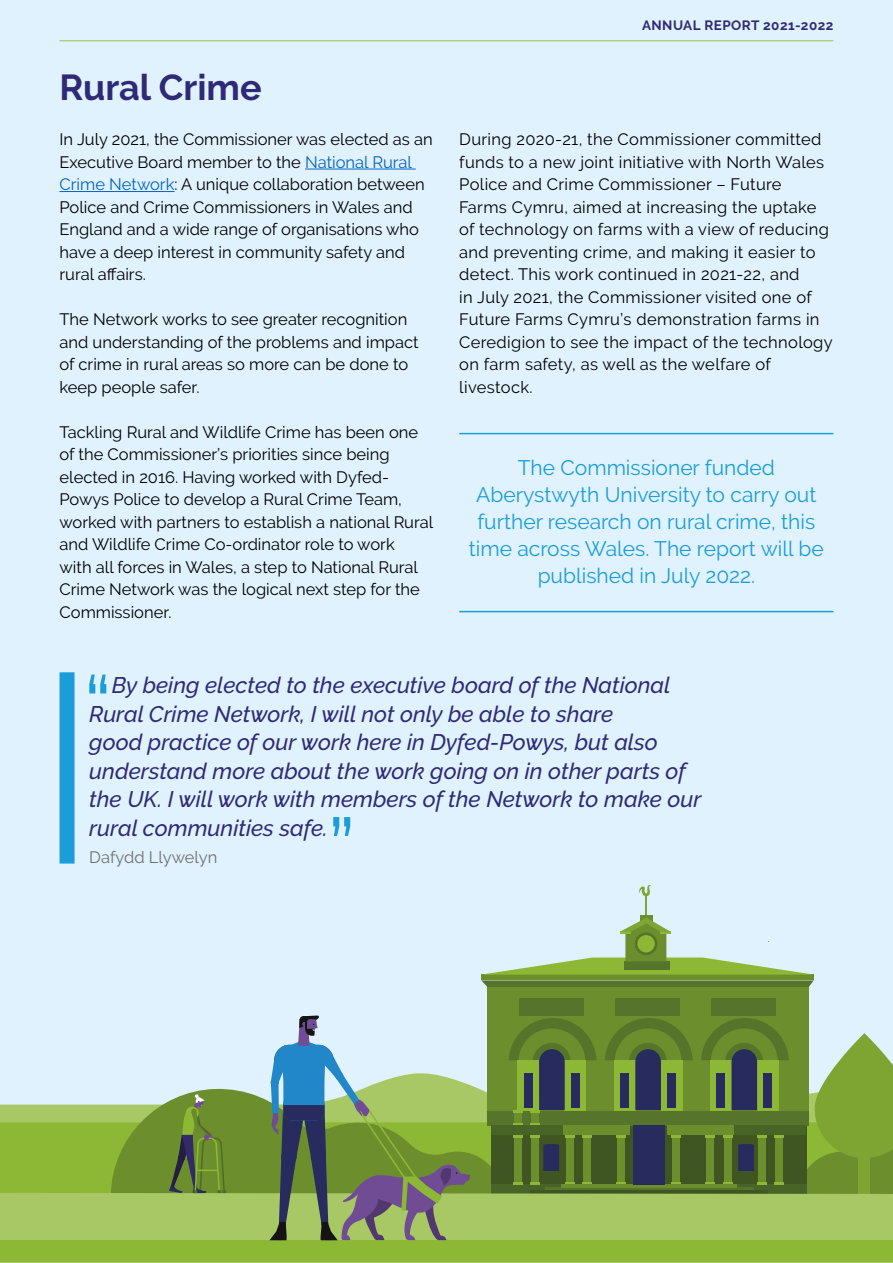
<style>
.page{position:relative;width:893px;height:1263px;background:#e0f2fd}
.page>*{position:absolute;margin:0;border:0;box-sizing:border-box;transform-origin:0 0}
.body{font:700 36px "Raleway";color:#2f2a76}
.body-2{font:italic 500 22.5px/28.5px "Raleway";color:#2f2a76}
.body-3{font:21px/27px "Raleway";color:#1a9dd9;text-align:center}
.body-4{font:16.5px/22.5px "Raleway";color:#000}
.body-5{font:16.5px/22.5px "Raleway";letter-spacing:.02em;color:#000}
.body-6{font:16.5px "Raleway";color:#706f6f}
.t1{font:700 13.5px "Raleway";letter-spacing:.035em;color:#2f2a76}
.s1{color:#0563c1}
</style>
<div class="page">
<svg style="left:0;top:1104px;width:111px;height:45px;background:#98bf4a"></svg>
<svg style="left:806px;top:1033px;width:87px;height:116px"></svg>
<div style="left:491px;top:1125px;width:315px;height:60px;background:#3f5623"></div>
<div style="left:487px;top:1110px;width:322px;height:15px;background:#56742a"></div>
<div style="left:487px;top:986px;width:322px;height:125px;background:#6c8e2c"></div>
<div style="left:519px;top:998px;width:65px;height:17px;background:#56742a"></div>
<div style="left:614px;top:1060px;width:21px;height:51px;background:#8db835"></div>
<div style="left:661px;top:1060px;width:21px;height:51px;background:#8db835"></div>
<svg style="left:605px;top:1018px;width:88px;height:92px"></svg>
<div style="left:615px;top:998px;width:65px;height:17px;background:#56742a"></div>
<div style="left:710px;top:1060px;width:21px;height:51px;background:#8db835"></div>
<div style="left:757px;top:1060px;width:21px;height:51px;background:#8db835"></div>
<svg style="left:701px;top:1018px;width:88px;height:92px"></svg>
<div style="left:712px;top:998px;width:64px;height:17px;background:#56742a"></div>
<div style="left:531px;top:1111px;width:8px;height:12px;background:#6c8e2c"></div>
<svg style="left:530px;top:1123px;width:10px;height:2px"></svg>
<div style="left:514px;top:1111px;width:8px;height:12px;background:#6c8e2c"></div>
<svg style="left:509px;top:1018px;width:87px;height:95px"></svg>
<svg style="left:513px;top:1123px;width:10px;height:2px"></svg>
<div style="left:566px;top:1136px;width:8px;height:47px;background:#6c8e2c"></div>
<svg style="left:565px;top:1135px;width:9px;height:2px"></svg>
<div style="left:583px;top:1136px;width:8px;height:47px;background:#6c8e2c"></div>
<svg style="left:582px;top:1135px;width:10px;height:2px"></svg>
<div style="left:617px;top:1136px;width:8px;height:47px;background:#6c8e2c"></div>
<svg style="left:616px;top:1135px;width:10px;height:2px"></svg>
<div style="left:514px;top:1136px;width:8px;height:47px;background:#6c8e2c"></div>
<svg style="left:513px;top:1135px;width:10px;height:2px"></svg>
<div style="left:531px;top:1136px;width:8px;height:47px;background:#6c8e2c"></div>
<svg style="left:530px;top:1135px;width:10px;height:2px"></svg>
<div style="left:563px;top:1125px;width:67px;height:10px;background:#6c8e2c"></div>
<div style="left:491px;top:1125px;width:72px;height:10px;background:#496427"></div>
<svg style="left:543px;top:1144px;width:16px;height:5px"></svg>
<div style="left:724px;top:1136px;width:7px;height:47px;background:#6c8e2c"></div>
<svg style="left:723px;top:1135px;width:9px;height:2px"></svg>
<div style="left:706px;top:1136px;width:8px;height:47px;background:#6c8e2c"></div>
<svg style="left:705px;top:1135px;width:10px;height:2px"></svg>
<div style="left:672px;top:1136px;width:8px;height:47px;background:#6c8e2c"></div>
<svg style="left:671px;top:1135px;width:10px;height:2px"></svg>
<div style="left:775px;top:1136px;width:8px;height:47px;background:#6c8e2c"></div>
<svg style="left:775px;top:1135px;width:9px;height:2px"></svg>
<div style="left:758px;top:1136px;width:8px;height:47px;background:#6c8e2c"></div>
<svg style="left:757px;top:1135px;width:10px;height:2px"></svg>
<div style="left:667px;top:1125px;width:67px;height:10px;background:#6c8e2c"></div>
<div style="left:734px;top:1125px;width:72px;height:10px;background:#496427"></div>
<svg style="left:738px;top:1144px;width:16px;height:5px"></svg>
<div style="left:633px;top:1125px;width:31px;height:59px;background:#282b5e"></div>
<svg style="left:481px;top:885px;width:333px;height:102px"></svg>
<svg style="left:0;top:1149px;width:893px;height:114px;fill:#a8c865"></svg>
<div style="left:0;top:1240px;width:893px;height:22px;background:#8db835"></div>
<svg style="left:111px;top:1015px;width:391px;height:225px"></svg>
<hr style="left:60px;top:40px;width:773px;height:1px;background:#a4c345">
<hr style="left:305px;top:169px;width:111px;height:1px;background:#0563c1">
<hr style="left:60px;top:191px;width:115px;height:1px;background:#0563c1">
<hr style="left:459px;top:433px;width:374px;height:1px;background:#1a9dd9">
<hr style="left:459px;top:611px;width:374px;height:1px;background:#1a9dd9">
<div style="left:60px;top:672px;width:15px;height:191px;background:#1a9dd9"></div>
<svg style="left:89px;top:674px;width:17px;height:19px"></svg>
<svg style="left:333px;top:817px;width:17px;height:19px"></svg>
<p class="body" style="left:60px;top:67px;width:204px">Rural Crime</p>
<p class="body-4" style="left:60px;top:128px;width:375px">In July 2021, the Commissioner was elected as an Executive Board member to the <span class="s1">National Rural Crime Network</span>: A unique collaboration between Police and Crime Commissioners in Wales and England and a wide range of organisations who have a deep interest in community safety and rural affairs.</p>
<p class="body-4" style="left:60px;top:308px;width:361px">The Network works to see greater recognition and understanding of the problems and impact of crime in rural areas so more can be done to keep people safer.</p>
<p class="body-4" style="left:60px;top:421px;width:375px">Tackling Rural and Wildlife Crime has been one of the Commissioner’s priorities since being elected in 2016. Having worked with Dyfed-Powys Police to develop a Rural Crime Team, worked with partners to establish a national Rural and Wildlife Crime Co-ordinator role to work<br>with all forces in Wales, a step to National Rural Crime Network was the logical next step for the Commissioner.</p>
<p class="t1" style="left:642px;top:18px;width:193px">ANNUAL REPORT 2021-2022</p>
<p class="body-5" style="left:459px;top:128px;width:375px">During 2020-21, the Commissioner committed funds to a new joint initiative with North Wales Police and Crime Commissioner – Future Farms Cymru, aimed at increasing the uptake of technology on farms with a view of reducing and preventing crime, and making it easier to detect. This work continued in 2021-22, and<br>in July 2021, the Commissioner visited one of Future Farms Cymru’s demonstration farms in Ceredigion to see the impact of the technology on farm safety, as well as the welfare of livestock.</p>
<p class="body-3" style="left:469px;top:454px;width:356px">The Commissioner funded<br>Aberystwyth University to carry out further research on rural crime, this time across Wales. The report will be published in July 2022.</p>
<p class="body-2" style="left:89px;top:671px;width:614px;text-indent:23px">By being elected to the executive board of the National Rural Crime Network, I will not only be able to share<br>good practice of our work here in Dyfed-Powys, but also understand more about the work going on in other parts of the UK. I will work with members of the Network to make our rural communities safe.</p>
<p class="body-6" style="left:89px;top:847px;width:130px">Dafydd Llywelyn</p>
</div>
